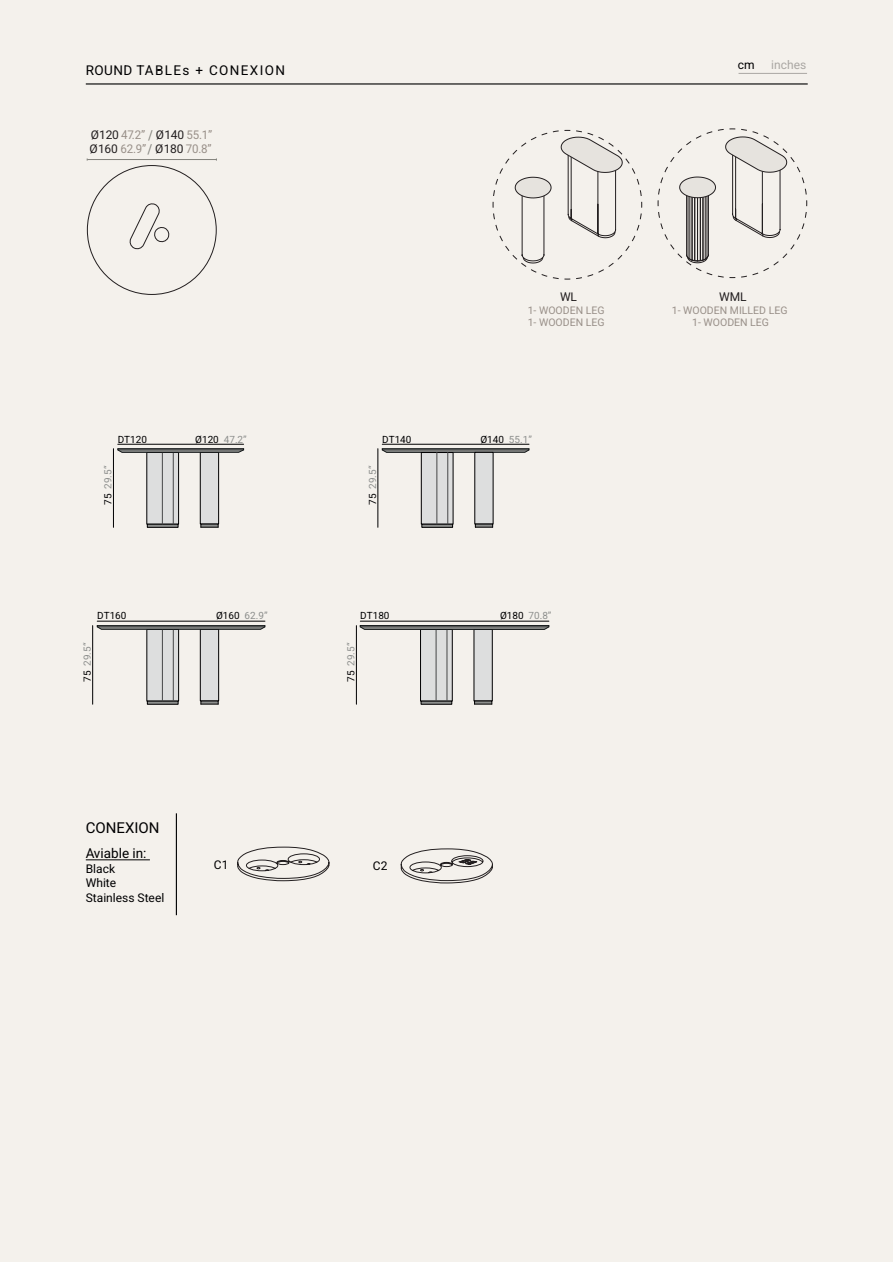
<style>
.page{position:relative;width:893px;height:1262px;background:#f4f1ec}
.page>*{position:absolute;margin:0;border:0;box-sizing:border-box;transform-origin:0 0}
.t1{font:15px "Heebo";color:#000001}
.t2{font:13.5px "Heebo";letter-spacing:.1em;color:#000001}
.t3{font:13.5px "Heebo";color:#000001}
.t4{font:12px/14.4px "Heebo";letter-spacing:-.02em;color:#999089;scale:.96 1}
.t5{font:12px/14.4px "Heebo";color:#000001}
.t6{font:12px "Heebo";color:#aaa7a3}
.t7{font:12px "Heebo";color:#231f20}
.t8{font:10.5px/12.6px "Heebo";color:#999089}
.t9{font:9.9px "Heebo";color:#8d8f8d}
.t10{font:9.9px "Heebo";color:#000001}
.s1{color:#231f20}
.s2{font-family:"Basier Circle";color:#82827c}
.s3{color:#000001}
</style>
<div class="page">
<hr style="left:86px;top:83px;width:722px;height:2px;background:#000001">
<hr style="left:176px;top:813px;width:1px;height:102px;background:#000001">
<hr style="left:86px;top:859px;width:64px;height:1px;background:#000001">
<svg style="left:400px;top:848px;width:93px;height:35px"></svg>
<svg style="left:237px;top:846px;width:92px;height:35px"></svg>
<svg style="left:87px;top:158px;width:130px;height:137px"></svg>
<hr style="left:118px;top:444px;width:126px;height:1px;background:#000001">
<hr style="left:113px;top:449px;width:1px;height:78px;background:#000001">
<div style="left:200px;top:452px;width:19px;height:72px;background:#dddede;border:1px solid #000001"></div>
<div style="left:201px;top:524px;width:17px;height:3px;background:#8d8f8d;border:1px solid #000001"></div>
<svg style="left:201px;top:527px;width:17px;height:1px"></svg>
<div style="left:146px;top:452px;width:33px;height:72px;background:#dddede;border:1px solid #000001"></div>
<div style="left:147px;top:524px;width:31px;height:3px;background:#8d8f8d;border:1px solid #000001"></div>
<hr style="left:162px;top:452px;width:1px;height:72px;background:#454647">
<hr style="left:173px;top:452px;width:1px;height:72px;background:#454647">
<svg style="left:117px;top:448px;width:127px;height:5px"></svg>
<hr style="left:382px;top:444px;width:147px;height:1px;background:#000001">
<svg style="left:382px;top:448px;width:148px;height:5px"></svg>
<div style="left:474px;top:452px;width:19px;height:72px;background:#dddede"></div>
<div style="left:475px;top:524px;width:18px;height:3px;background:#8d8f8d;border:1px solid #000001"></div>
<svg style="left:475px;top:527px;width:18px;height:1px"></svg>
<div style="left:421px;top:452px;width:32px;height:72px;background:#dddede;border:1px solid #000001"></div>
<div style="left:421px;top:524px;width:32px;height:3px;background:#8d8f8d;border:1px solid #000001"></div>
<hr style="left:437px;top:452px;width:1px;height:72px;background:#454647">
<hr style="left:447px;top:452px;width:1px;height:72px;background:#454647">
<hr style="left:378px;top:449px;width:1px;height:78px;background:#000001">
<hr style="left:97px;top:621px;width:168px;height:1px;background:#000001">
<div style="left:200px;top:629px;width:19px;height:72px;background:#dddede;border:1px solid #000001"></div>
<svg style="left:201px;top:700px;width:17px;height:4px"></svg>
<svg style="left:201px;top:704px;width:17px;height:1px"></svg>
<div style="left:147px;top:629px;width:32px;height:72px;background:#dddede;border:1px solid #000001"></div>
<div style="left:147px;top:701px;width:31px;height:3px;background:#8d8f8d;border:1px solid #000001"></div>
<hr style="left:162px;top:629px;width:1px;height:72px;background:#454647">
<hr style="left:173px;top:629px;width:1px;height:72px;background:#454647">
<hr style="left:92px;top:625px;width:1px;height:79px;background:#000001">
<svg style="left:97px;top:625px;width:169px;height:5px"></svg>
<hr style="left:360px;top:621px;width:189px;height:1px;background:#000001">
<div style="left:474px;top:629px;width:19px;height:72px;background:#dddede;border:1px solid #000001"></div>
<svg style="left:474px;top:700px;width:18px;height:4px"></svg>
<svg style="left:475px;top:704px;width:17px;height:1px"></svg>
<div style="left:420px;top:629px;width:33px;height:72px;background:#dddede;border:1px solid #000001"></div>
<div style="left:421px;top:701px;width:31px;height:3px;background:#8d8f8d;border:1px solid #000001"></div>
<hr style="left:436px;top:629px;width:1px;height:72px;background:#454647">
<hr style="left:447px;top:629px;width:1px;height:72px;background:#454647">
<svg style="left:360px;top:625px;width:190px;height:5px"></svg>
<hr style="left:356px;top:625px;width:1px;height:79px;background:#000001">
<svg style="left:658px;top:128px;width:149px;height:150px"></svg>
<svg style="left:493px;top:130px;width:149px;height:149px"></svg>
<hr style="left:738px;top:73px;width:69px;height:1px;background:#aaa7a3">
<h2 class="t2" style="left:86px;top:61px;width:201px">ROUND TABLEs + CONEXION</h2>
<p class="t4" style="left:90px;top:127px;width:129px"><span class="s1">Ø120</span> 47.2” <span class="s2">/</span> <span class="s1">Ø140</span> 55.1”<br><span class="s1">Ø160</span> 62.9”<span class="s2">/</span> <span class="s1">Ø180</span> 70.8”</p>
<p class="t10" style="left:118px;top:432px;width:31px">DT120</p>
<p class="t9" style="left:195px;top:432px;width:53px"><span class="s3">Ø120</span> 47.2”</p>
<p class="t9" style="left:101px;top:505px;width:41px;rotate:-90deg"><span class="s3">75</span> 29.5“</p>
<p class="t10" style="left:97px;top:609px;width:31px">DT160</p>
<p class="t9" style="left:216px;top:609px;width:53px"><span class="s3">Ø160</span> 62.9”</p>
<p class="t9" style="left:80px;top:682px;width:41px;rotate:-90deg"><span class="s3">75</span> 29.5“</p>
<h1 class="t1" style="left:86px;top:817px;width:75px">CONEXION</h1>
<p class="t7" style="left:560px;top:288px;width:19px">WL</p>
<p class="t8" style="left:528px;top:304px;width:78px">1- WOODEN LEG<br>1- WOODEN LEG</p>
<p class="t10" style="left:382px;top:432px;width:31px">DT140</p>
<p class="t9" style="left:480px;top:432px;width:53px"><span class="s3">Ø140</span> 55.1”</p>
<p class="t9" style="left:366px;top:505px;width:41px;rotate:-90deg"><span class="s3">75</span> 29.5“</p>
<p class="t10" style="left:360px;top:609px;width:31px">DT180</p>
<p class="t9" style="left:500px;top:609px;width:53px"><span class="s3">Ø180</span> 70.8”</p>
<p class="t9" style="left:344px;top:682px;width:41px;rotate:-90deg"><span class="s3">75</span> 29.5“</p>
<h2 class="t3" style="left:86px;top:844px;width:62px">Aviable in:</h2>
<p class="t5" style="left:86px;top:861px;width:80px">Black<br>White<br>Stainless Steel</p>
<p class="t5" style="left:214px;top:857px;width:16px">C1</p>
<p class="t5" style="left:373px;top:858px;width:16px">C2</p>
<p class="t5" style="left:738px;top:57px;width:18px">cm</p>
<p class="t6" style="left:771px;top:56px;width:37px">inches</p>
<p class="t7" style="left:719px;top:288px;width:29px">WML</p>
<p class="t8" style="left:672px;top:304px;width:117px;text-align:center">1- WOODEN MILLED LEG<br>1- WOODEN LEG</p>
</div>
